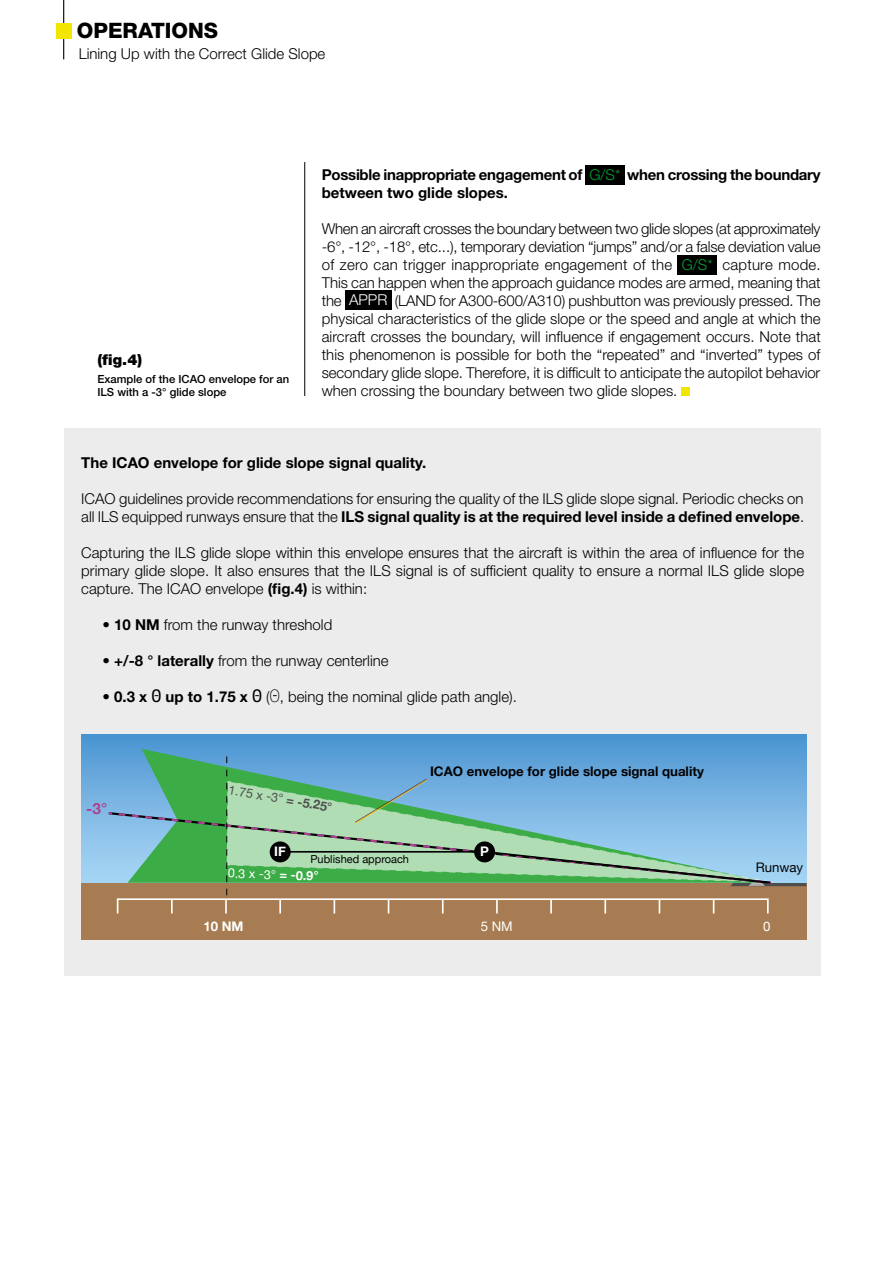
<style>
.page{position:relative;width:893px;height:1263px;background:#fff}
.page>*{position:absolute;margin:0;border:0;box-sizing:border-box;transform-origin:0 0}
.t1{font:800 21.3px "Helvetica Neue LT Std";color:#000}
.t2{font:700 15.45px "Helvetica Neue";color:#ad4191}
.t3{font:300 15px/18px "Helvetica Neue LT Std";color:#000;text-align:justify}
.t4{font:700 15px/18px "Helvetica Neue LT Std";color:#000}
.t5{font:900 15px "Helvetica Neue LT Std";color:#000}
.t6{font:700 13.2px "Helvetica Neue";color:#020203}
.t7{font:700 13.2px "Helvetica Neue";color:#fff}
.t8{font:13.2px "Helvetica Neue";color:#020203}
.t9{font:13.2px "Helvetica Neue";color:#fff}
.t10{font:12.6px "Helvetica Neue";color:#4d4e4e}
.t11{font:12.6px "Helvetica Neue";color:#fff}
.t12{font:500 11.25px/13.5px "Helvetica Neue LT Std";color:#000}
.t13{font:10.95px "Helvetica Neue";color:#020203}
.s1{font-weight:300;color:#05a435}
.s2{color:#05a435}
.s3{color:#fff}
.s4{font-weight:700}
.s5{font-weight:400;font-size:18px}
.s6{font-weight:100;font-size:18px}
</style>
<div class="page">
<div style="left:585px;top:165px;width:40px;height:19px;background:#000"></div>
<div style="left:677px;top:255px;width:40px;height:19px;background:#000"></div>
<div style="left:345px;top:290px;width:47px;height:19px;background:#000"></div>
<div style="left:682px;top:387px;width:8px;height:9px;background:#f2e500"></div>
<hr style="left:304px;top:162px;width:1px;height:234px;background:#000">
<div style="left:64px;top:428px;width:757px;height:547px;background:#ececec"></div>
<div style="left:81px;top:882px;width:725px;height:58px;background:#a77c52"></div>
<div style="left:81px;top:735px;width:725px;height:147px;background:linear-gradient(to bottom,#4d95d2,#abd8f6)"></div>
<svg style="left:128px;top:749px;width:643px;height:62px"></svg>
<svg style="left:113px;top:811px;width:112px;height:72px"></svg>
<svg style="left:171px;top:901px;width:2px;height:10px"></svg>
<svg style="left:225px;top:751px;width:581px;height:162px"></svg>
<hr style="left:63px;top:0;width:1px;height:59px;background:#000">
<div style="left:57px;top:23px;width:15px;height:15px;background:#f2e500"></div>
<h1 class="t1" style="left:77px;top:18px;width:143px">OPERATIONS</h1>
<p class="t3" style="left:79px;top:45px;width:248px">Lining Up with the Correct Glide Slope</p>
<p class="t5" style="left:97px;top:350px;width:46px">(fig.4)</p>
<p class="t12" style="left:97px;top:372px;width:193px">Example of the ICAO envelope for an<br>ILS with a -3° glide slope</p>
<p class="t4" style="left:322px;top:165px;width:500px">Possible inappropriate engagement of <span class="s1">G/S*</span> when crossing the boundary between two glide slopes.</p>
<p class="t3" style="left:322px;top:219px;width:500px">When an aircraft crosses the boundary between two glide slopes (at approximately -6°, -12°, -18°, etc...), temporary deviation “jumps” and/or a false deviation value of zero can trigger inappropriate engagement of the <span class="s2">G/S*</span> capture mode.<br>This can happen when the approach guidance modes are armed, meaning that the <span class="s3">APPR</span> (LAND for A300-600/A310) pushbutton was previously pressed. The physical characteristics of the glide slope or the speed and angle at which the aircraft crosses the boundary, will influence if engagement occurs. Note that this phenomenon is possible for both the “repeated” and “inverted” types of secondary glide slope. Therefore, it is difficult to anticipate the autopilot behavior when crossing the boundary between two glide slopes.</p>
<p class="t4" style="left:81px;top:453px;width:346px">The ICAO envelope for glide slope signal quality.</p>
<p class="t3" style="left:81px;top:489px;width:724px">ICAO guidelines provide recommendations for ensuring the quality of the ILS glide slope signal. Periodic checks on all ILS equipped runways ensure that the <span class="s4">ILS signal quality is at the required level inside a defined envelope</span>.</p>
<p class="t3" style="left:81px;top:543px;width:725px">Capturing the ILS glide slope within this envelope ensures that the aircraft is within the area of influence for the primary glide slope. It also ensures that the ILS signal is of sufficient quality to ensure a normal ILS glide slope capture. The ICAO envelope <span class="s4">(fig.4)</span> is within:</p>
<p class="t3" style="left:103px;top:615px;width:231px">• <span class="s4">10 NM</span> from the runway threshold</p>
<p class="t3" style="left:103px;top:651px;width:288px">• <span class="s4">+/-8 ° laterally</span> from the runway centerline</p>
<p class="t3" style="left:103px;top:687px;width:416px">• <span class="s4">0.3 x</span> <span class="s5">0</span> <span class="s4">up to 1.75 x</span> <span class="s5">0</span> (<span class="s6">0</span>, being the nominal glide path angle).</p>
<p class="t2" style="left:86px;top:797px;width:23px">-3°</p>
<p class="t10" style="left:230px;top:780px;width:106px;rotate:10deg">1.75 x -3° <span class="s4">= -5.25°</span></p>
<p class="t7" style="left:274px;top:841px;width:13px">IF</p>
<p class="t13" style="left:310px;top:851px;width:100px">Published approach</p>
<p class="t11" style="left:228px;top:864px;width:92px;rotate:2deg">0.3 x -3° <span class="s4">= -0.9°</span></p>
<p class="t6" style="left:430px;top:761px;width:275px">ICAO envelope for glide slope signal quality</p>
<p class="t7" style="left:480px;top:841px;width:10px">P</p>
<p class="t8" style="left:756px;top:858px;width:49px">Runway</p>
<p class="t7" style="left:203px;top:916px;width:42px">10 NM</p>
<p class="t9" style="left:481px;top:917px;width:34px">5 NM</p>
<p class="t9" style="left:763px;top:917px;width:9px">0</p>
</div>
